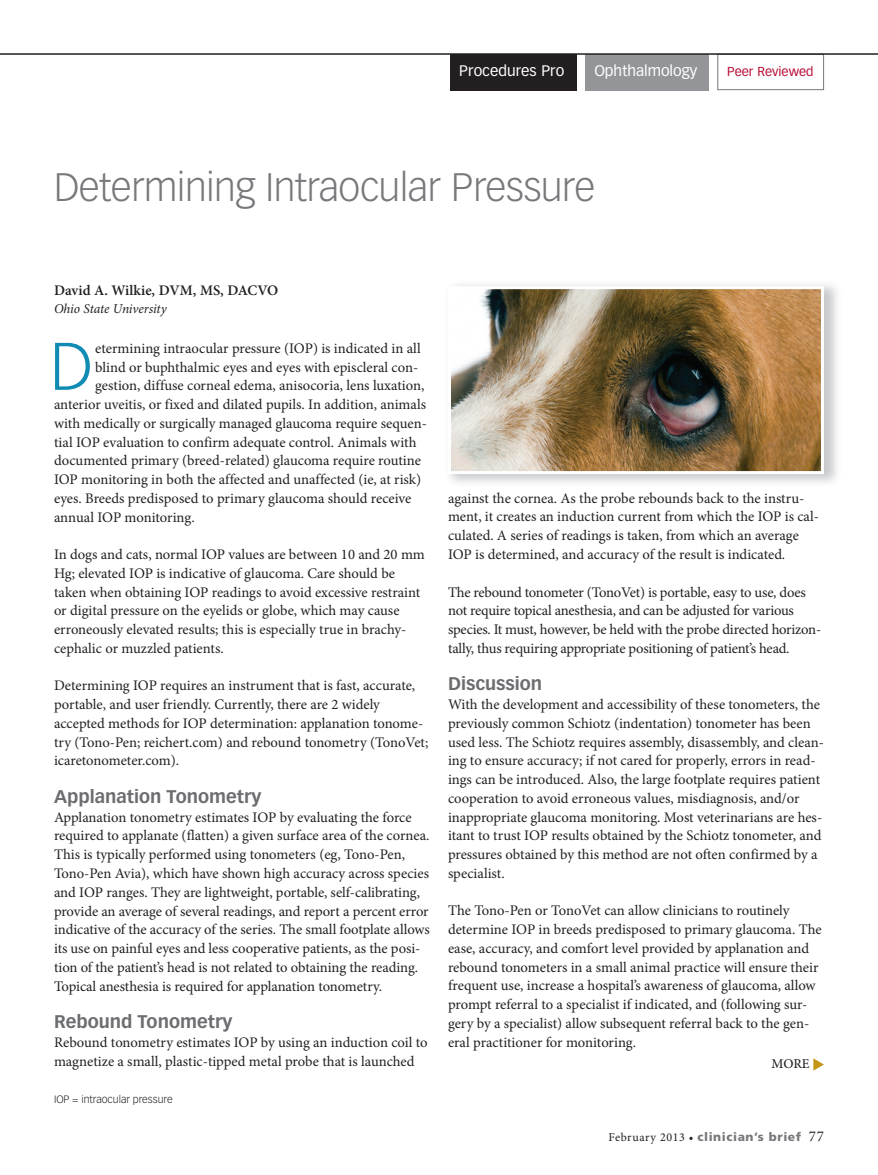
<style>
.page{position:relative;width:878px;height:1175px;background:#fff}
.page>*{position:absolute;margin:0;border:0;box-sizing:border-box;transform-origin:0 0}
.t1{font:300 66px "Vectora LT Std";color:#108bb3}
.t2{font:300 39px "Vectora LT Std";letter-spacing:-.015em;color:#76787b}
.t3{font:700 18px "Vectora LT Std";color:#6c6d70}
.t4{font:15px "Vectora LT Std";color:#fff}
.t5{font:14.7px/18.8px "Minion Pro";letter-spacing:-.005em;color:#231f20}
.t6{font:600 14.7px "Minion Pro";color:#231f20}
.t7{font:italic 13.5px "Minion Pro";letter-spacing:-.01em;color:#231f20}
.t8{font:500 13.5px "Minion Pro";color:#231f20}
.t9{font:12.75px "Vectora LT Std";color:#b90f36}
.t10{font:900 12px "Frutiger";letter-spacing:.05em;color:#76787b}
.t11{font:300 10.5px "Vectora LT Std";color:#231f20}
.s1{font-family:"Minion Pro";font-weight:400;color:#231f20}
.s2{font-family:"Minion Pro";font-weight:400;font-size:15px;color:#231f20}
</style>
<div class="page">
<div style="left:717px;top:54px;width:107px;height:36px;border:1px solid #76787b"></div>
<div style="left:450px;top:54px;width:126px;height:36px;background:#231f20"></div>
<div style="left:585px;top:54px;width:124px;height:36px;background:#939598"></div>
<hr style="left:0;top:53px;width:878px;height:2px;background:#231f20">
<img style="left:452px;top:290px;width:367px;height:180px">
<div style="left:448px;top:286px;width:375px;height:188px;border:3px solid #fff"></div>
<svg style="left:813px;top:1058px;width:11px;height:12px"></svg>
<p class="t4" style="left:459px;top:65px;width:107px">Procedures Pro</p>
<p class="t4" style="left:594px;top:65px;width:105px">Ophthalmology</p>
<p class="t9" style="left:727px;top:66px;width:88px">Peer Reviewed</p>
<h2 class="t2" style="left:54px;top:170px;width:543px">Determining Intraocular Pressure</h2>
<p class="t6" style="left:54px;top:285px;width:226px">David A. Wilkie, DVM, MS, DACVO</p>
<p class="t7" style="left:54px;top:303px;width:114px">Ohio State University</p>
<p class="t5" style="left:95px;top:340px;width:327px">etermining intraocular pressure (IOP) is indicated in all</p>
<p class="t5" style="left:95px;top:359px;width:324px">blind or buphthalmic eyes and eyes with episcleral con-</p>
<p class="t5" style="left:95px;top:377px;width:331px">gestion, diffuse corneal edema, anisocoria, lens luxation,</p>
<p class="t5" style="left:54px;top:396px;width:373px">anterior uveitis, or fixed and dilated pupils. In addition, animals</p>
<p class="t5" style="left:54px;top:415px;width:374px">with medically or surgically managed glaucoma require sequen-</p>
<p class="t5" style="left:54px;top:434px;width:364px">tial IOP evaluation to confirm adequate control. Animals with</p>
<p class="t5" style="left:54px;top:452px;width:368px">documented primary (breed-related) glaucoma require routine</p>
<p class="t5" style="left:54px;top:471px;width:369px">IOP monitoring in both the affected and unaffected (ie, at risk)</p>
<p class="t5" style="left:54px;top:490px;width:359px">eyes. Breeds predisposed to primary glaucoma should receive</p>
<p class="t5" style="left:54px;top:509px;width:142px">annual IOP monitoring.</p>
<p class="t5" style="left:54px;top:546px;width:372px">In dogs and cats, normal IOP values are between 10 and 20 mm Hg; elevated IOP is indicative of glaucoma. Care should be taken when obtaining IOP readings to avoid excessive restraint or digital pressure on the eyelids or globe, which may cause erroneously elevated results; this is especially true in brachy&shy;cephalic or muzzled patients.</p>
<p class="t5" style="left:54px;top:677px;width:376px">Determining IOP requires an instrument that is fast, accurate, portable, and user friendly. Currently, there are 2 widely accepted methods for IOP determination: applanation tonome&shy;try (Tono-Pen; reichert.com) and rebound tonometry (TonoVet; icaretonometer.com).</p>
<p class="t3" style="left:54px;top:789px;width:209px">Applanation Tonometry</p>
<p class="t5" style="left:54px;top:809px;width:377px">Applanation tonometry estimates IOP by evaluating the force required to applanate (flatten) a given surface area of the cornea.<br>This is typically performed using tonometers (eg, Tono-Pen, Tono-Pen Avia), which have shown high accuracy across species and IOP ranges. They are lightweight, portable, self-calibrating, provide an average of several readings, and report a percent error indicative of the accuracy of the series. The small footplate allows its use on painful eyes and less cooperative patients, as the posi&shy;tion of the patient’s head is not related to obtaining the reading.<br>Topical anesthesia is required for applanation tonometry.</p>
<p class="t3" style="left:54px;top:1014px;width:180px">Rebound Tonometry</p>
<p class="t5" style="left:54px;top:1034px;width:375px">Rebound tonometry estimates IOP by using an induction coil to magnetize a small, plastic-tipped metal probe that is launched</p>
<h1 class="t1" style="left:50px;top:338px;width:44px">D</h1>
<p class="t11" style="left:54px;top:1095px;width:120px">IOP = intraocular pressure</p>
<p class="t5" style="left:448px;top:490px;width:372px">against the cornea. As the probe rebounds back to the instru&shy;ment, it creates an induction current from which the IOP is cal&shy;culated. A series of readings is taken, from which an average IOP is determined, and accuracy of the result is indicated.</p>
<p class="t5" style="left:448px;top:584px;width:375px">The rebound tonometer (TonoVet) is portable, easy to use, does not require topical anesthesia, and can be adjusted for various species. It must, however, be held with the probe directed horizon&shy;tally, thus requiring appropriate positioning of patient’s head.</p>
<p class="t3" style="left:448px;top:676px;width:96px">Discussion</p>
<p class="t5" style="left:448px;top:696px;width:377px">With the development and accessibility of these tonometers, the previously common Schiotz (indentation) tonometer has been used less. The Schiotz requires assembly, disassembly, and clean&shy;ing to ensure accuracy; if not cared for properly, errors in read&shy;ings can be introduced. Also, the large footplate requires patient cooperation to avoid erroneous values, misdiagnosis, and/or inappropriate glaucoma monitoring. Most veterinarians are hes&shy;itant to trust IOP results obtained by the Schiotz tonometer, and pressures obtained by this method are not often confirmed by a specialist.</p>
<p class="t5" style="left:448px;top:902px;width:375px">The Tono-Pen or TonoVet can allow clinicians to routinely determine IOP in breeds predisposed to primary glaucoma. The ease, accuracy, and comfort level provided by applanation and rebound tonometers in a small animal practice will ensure their frequent use, increase a hospital’s awareness of glaucoma, allow prompt referral to a specialist if indicated, and (following sur&shy;gery by a specialist) allow subsequent referral back to the gen&shy;eral practitioner for monitoring.</p>
<p class="t8" style="left:771px;top:1058px;width:40px">MORE</p>
<p class="t10" style="left:608px;top:1131px;width:217px"><span class="s1">February 2013 •</span> clinician’s brief <span class="s2">77</span></p>
</div>
